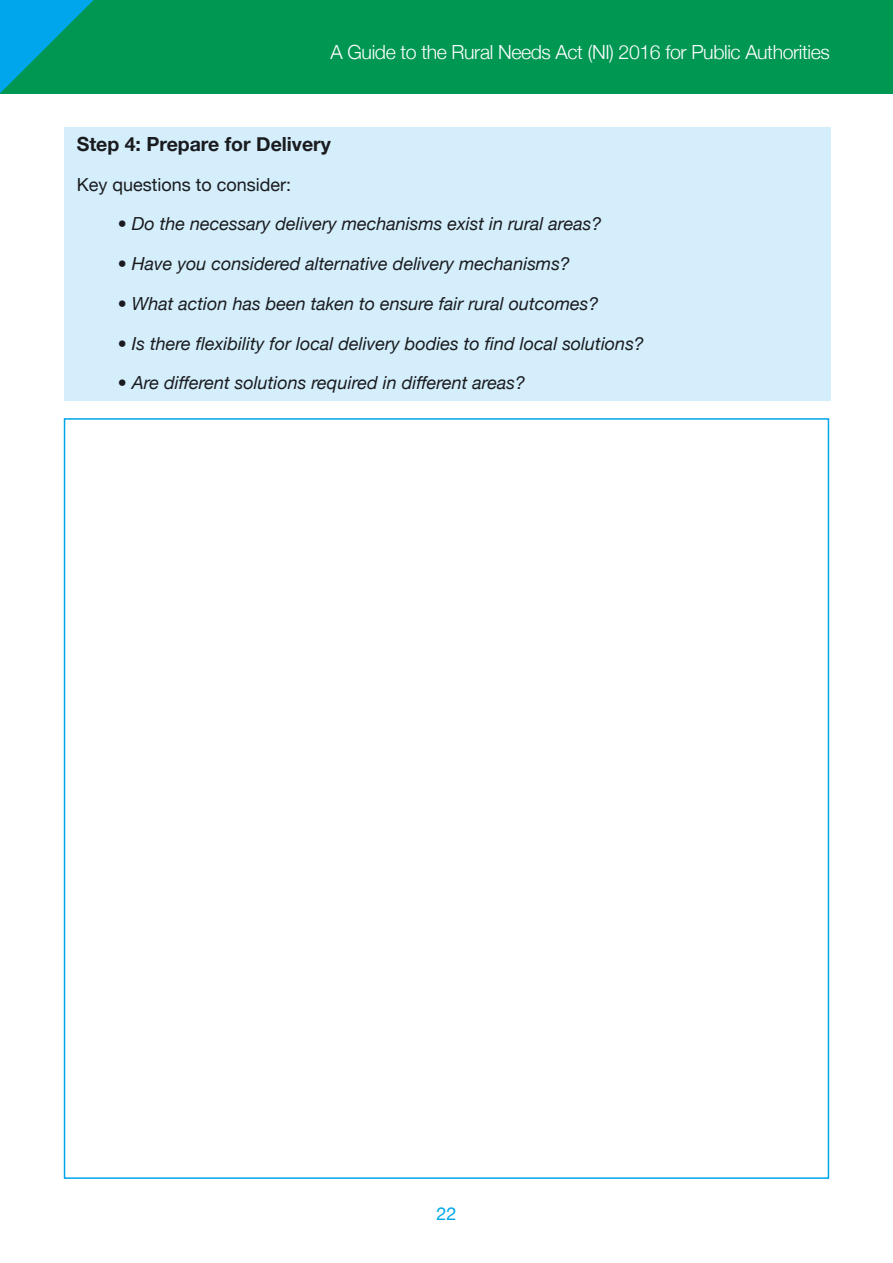
<style>
.page{position:relative;width:893px;height:1263px;background:#fff}
.page>*{position:absolute;margin:0;border:0;box-sizing:border-box;transform-origin:0 0}
.t1{font:300 19.5px "Helvetica Neue";letter-spacing:-.02em;color:#fff}
.Sub_Header{font:700 19.5px "Helvetica Neue";color:#1a1b1f}
.Body_text{font:italic 18px "Helvetica Neue";color:#1a1b1f}
.Body_text-2{font:18px "Helvetica Neue";color:#1a1b1f}
.t2{font:18px "Helvetica Neue";color:#00a6eb}
</style>
<div class="page">
<div style="left:0;top:0;width:893px;height:94px;background:#009753"></div>
<svg style="left:0;top:0;width:94px;height:93px"></svg>
<div style="left:64px;top:128px;width:766px;height:273px;background:#d4eefb"></div>
<p class="t1" style="left:331px;top:40px;width:501px">A Guide to the Rural Needs Act (NI) 2016 for Public Authorities</p>
<p class="Sub_Header" style="left:77px;top:132px;width:256px">Step 4: Prepare for Delivery</p>
<p class="Body_text-2" style="left:77px;top:173px;width:216px">Key questions to consider:</p>
<p class="Body_text" style="left:118px;top:213px;width:485px">• Do the necessary delivery mechanisms exist in rural areas?</p>
<p class="Body_text" style="left:118px;top:253px;width:454px">• Have you considered alternative delivery mechanisms?</p>
<p class="Body_text" style="left:118px;top:293px;width:482px">• What action has been taken to ensure fair rural outcomes?</p>
<p class="Body_text" style="left:118px;top:332px;width:528px">• Is there flexibility for local delivery bodies to find local solutions?</p>
<p class="Body_text" style="left:118px;top:372px;width:409px">• Are different solutions required in different areas?</p>
<p class="t2" style="left:436px;top:1202px;width:22px">22</p>
</div>
